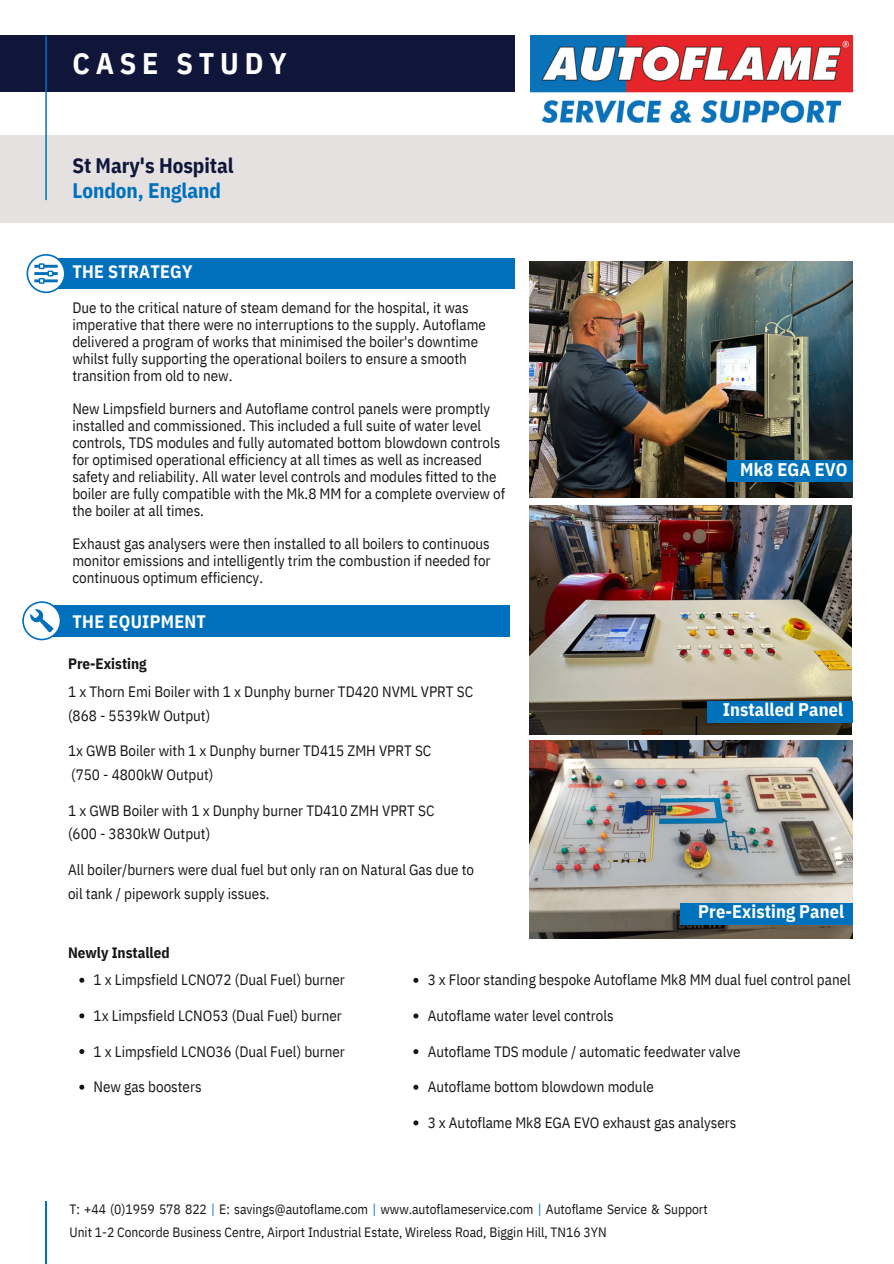
<style>
.page{position:relative;width:894px;height:1264px;background:#fff}
.page>*{position:absolute;margin:0;border:0;box-sizing:border-box;transform-origin:0 0}
.t1{font:700 29.7px "IBM Plex Sans Cond";letter-spacing:.195em;color:#fff}
.t2{font:700 21px/24.8px "IBM Plex Sans Cond";color:#10153a}
.t3{font:700 18.3px "IBM Plex Sans Cond";letter-spacing:.005em;color:#fff}
.t4{font:700 18px "IBM Plex Sans Cond";letter-spacing:.015em;color:#fff}
.t5{font:15px/16.8px "IBM Plex Sans Cond";color:#171615}
.t6{font:700 15px "IBM Plex Sans Cond";color:#171615}
.t7{font:13.5px/23.7px "IBM Plex Sans Cond";color:#171615}
.s1{color:#0070bc}
.s2{font-weight:700}
</style>
<div class="page">
<hr style="left:45px;top:1201px;width:2px;height:62px;background:#0070bc">
<div style="left:45px;top:605px;width:464px;height:31px;background:#0070bc"></div>
<svg style="left:22px;top:601px;width:39px;height:39px"></svg>
<div style="left:0;top:135px;width:893px;height:88px;background:#e4e1e0"></div>
<div style="left:0;top:36px;width:514px;height:56px;background:#10153a"></div>
<hr style="left:45px;top:36px;width:2px;height:164px;background:#0070bc">
<img style="left:529px;top:261px;width:323px;height:237px">
<div style="left:50px;top:258px;width:464px;height:31px;background:#0070bc"></div>
<svg style="left:26px;top:254px;width:38px;height:39px"></svg>
<img style="left:529px;top:505px;width:322px;height:230px">
<img style="left:529px;top:741px;width:323px;height:198px">
<div style="left:727px;top:460px;width:125px;height:22px;background:#0072bc"></div>
<div style="left:707px;top:700px;width:145px;height:22px;background:#0072bc"></div>
<div style="left:680px;top:903px;width:172px;height:21px;background:#0072bc"></div>
<svg style="left:79px;top:977px;width:5px;height:5px"></svg>
<svg style="left:79px;top:1013px;width:5px;height:5px"></svg>
<svg style="left:79px;top:1049px;width:5px;height:5px"></svg>
<svg style="left:79px;top:1084px;width:5px;height:5px"></svg>
<svg style="left:413px;top:977px;width:5px;height:5px"></svg>
<svg style="left:413px;top:1013px;width:5px;height:5px"></svg>
<svg style="left:413px;top:1049px;width:5px;height:5px"></svg>
<svg style="left:413px;top:1084px;width:5px;height:5px"></svg>
<svg style="left:413px;top:1120px;width:5px;height:5px"></svg>
<img style="left:530px;top:36px;width:322px;height:86px">
<h3 class="t1" style="left:72px;top:43px;width:216px">CASE STUDY</h3>
<h6 class="t2" style="left:72px;top:153px;width:163px">St Mary's Hospital<br><span class="s1">London, England</span></h6>
<h6 class="t4" style="left:72px;top:259px;width:121px">THE STRATEGY</h6>
<h6 class="t5" style="left:72px;top:299px;width:415px">Due to the critical nature of steam demand for the hospital, it was imperative that there were no interruptions to the supply. Autoflame delivered a program of works that minimised the boiler's downtime whilst fully supporting the operational boilers to ensure a smooth transition from old to new.</h6>
<h6 class="t5" style="left:72px;top:400px;width:434px">New Limpsfield burners and Autoflame control panels were promptly installed and commissioned. This included a full suite of water level controls, TDS modules and fully automated bottom blowdown controls for optimised operational efficiency at all times as well as increased safety and reliability. All water level controls and modules fitted to the boiler are fully compatible with the Mk.8 MM for a complete overview of the boiler at all times.</h6>
<h6 class="t5" style="left:72px;top:535px;width:419px;text-align:justify">Exhaust gas analysers were then installed to all boilers to continuous monitor emissions and intelligently trim the combustion if needed for continuous optimum efficiency.</h6>
<h6 class="t4" style="left:72px;top:609px;width:135px">THE EQUIPMENT</h6>
<p class="t5" style="left:68px;top:650px;width:406px;line-height:27.5px"><span class="s2">Pre-Existing<br></span>1 x Thorn Emi Boiler with 1 x Dunphy burner TD420 NVML VPRT SC</p>
<p class="t5" style="left:68px;top:706px;width:144px">(868 - 5539kW Output)</p>
<h1 class="t5" style="left:68px;top:738px;width:364px;line-height:23.7px">1x GWB Boiler with 1 x Dunphy burner TD415 ZMH VPRT SC (750 - 4800kW Output)</h1>
<h2 class="t5" style="left:68px;top:798px;width:368px;line-height:23.7px">1 x GWB Boiler with 1 x Dunphy burner TD410 ZMH VPRT SC (600 - 3830kW Output)</h2>
<h3 class="t5" style="left:68px;top:857px;width:407px;line-height:23.7px">All boiler/burners were dual fuel but only ran on Natural Gas due to oil tank / pipework supply issues.</h3>
<p class="t3" style="left:740px;top:457px;width:109px">Mk8 EGA EVO</p>
<h4 class="t3" style="left:722px;top:697px;width:122px">Installed Panel</h4>
<p class="t3" style="left:698px;top:899px;width:147px">Pre-Existing Panel</p>
<h4 class="t6" style="left:68px;top:942px;width:103px">Newly Installed</h4>
<h5 class="t5" style="left:94px;top:971px;width:253px">1 x Limpsfield LCNO72 (Dual Fuel) burner</h5>
<p class="t5" style="left:94px;top:1006px;width:249px">1x Limpsfield LCNO53 (Dual Fuel) burner</p>
<p class="t5" style="left:94px;top:1042px;width:253px">1 x Limpsfield LCNO36 (Dual Fuel) burner</p>
<p class="t5" style="left:94px;top:1078px;width:109px">New gas boosters</p>
<p class="t5" style="left:427px;top:971px;width:424px">3 x Floor standing bespoke Autoflame Mk8 MM dual fuel control panel</p>
<p class="t5" style="left:427px;top:1006px;width:187px">Autoflame water level controls</p>
<p class="t5" style="left:427px;top:1042px;width:314px">Autoflame TDS module / automatic feedwater valve</p>
<p class="t5" style="left:427px;top:1078px;width:227px">Autoflame bottom blowdown module</p>
<p class="t5" style="left:427px;top:1113px;width:310px">3 x Autoflame Mk8 EGA EVO exhaust gas analysers</p>
<h6 class="t7" style="left:69px;top:1196px;width:639px">T: +44 (0)1959 578 822 <span class="s1">|</span> E: savings@autoflame.com <span class="s1">|</span> www.autoflameservice.com <span class="s1">|</span> Autoflame Service &amp; Support<br>Unit 1-2 Concorde Business Centre, Airport Industrial Estate, Wireless Road, Biggin Hill, TN16 3YN</h6>
</div>
